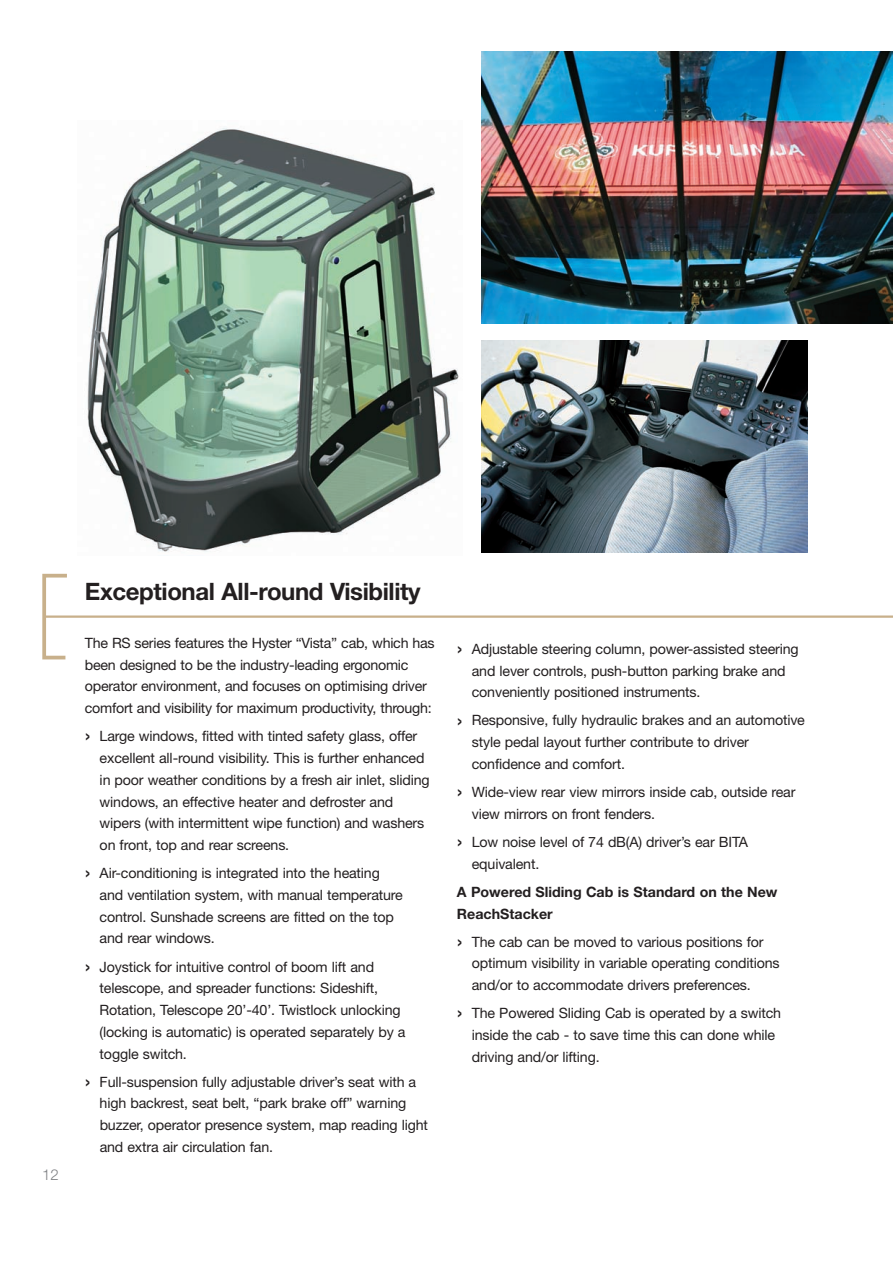
<style>
.page{position:relative;width:893px;height:1263px;background:#fff}
.page>*{position:absolute;margin:0;border:0;box-sizing:border-box;transform-origin:0 0}
.t1{font:700 24px "Helvetica Neue";letter-spacing:-.015em;color:#231f20}
.t2{font:300 15px "Helvetica Neue";color:#808285}
.t3{font:14.25px/21.8px "Helvetica Neue";letter-spacing:-.01em;color:#231f20}
.t4{font:700 14.25px/21.8px "Helvetica Neue";color:#231f20}
.s1{font-size:22.5px}
</style>
<div class="page">
<hr style="left:46px;top:616px;width:847px;height:2px;background:#c8b08b">
<svg style="left:42px;top:574px;width:29px;height:85px"></svg>
<img style="left:87px;top:128px;width:372px;height:424px">
<img style="left:482px;top:51px;width:411px;height:272px">
<img style="left:482px;top:340px;width:326px;height:213px">
<p class="t2" style="left:42px;top:1169px;width:18px">12</p>
<h1 class="t1" style="left:85px;top:583px;width:337px">Exceptional All-round Visibility</h1>
<p class="t3" style="left:85px;top:633px;width:351px">The RS series features the Hyster “Vista” cab, which has been designed to be the industry-leading ergonomic operator environment, and focuses on optimising driver comfort and visibility for maximum productivity, through:</p>
<p class="t3" style="left:100px;top:727px;width:331px;text-indent:-15px"><span class="s1">›</span> Large windows, fitted with tinted safety glass, offer excellent all-round visibility. This is further enhanced in poor weather conditions by a fresh air inlet, sliding windows, an effective heater and defroster and wipers (with intermittent wipe function) and washers on front, top and rear screens.</p>
<p class="t3" style="left:100px;top:864px;width:305px;text-indent:-15px"><span class="s1">›</span> Air-conditioning is integrated into the heating and ventilation system, with manual temperature control. Sunshade screens are fitted on the top and rear windows.</p>
<p class="t3" style="left:100px;top:957px;width:307px;text-indent:-15px"><span class="s1">›</span> Joystick for intuitive control of boom lift and telescope, and spreader functions: Sideshift, Rotation, Telescope 20’-40’. Twistlock unlocking (locking is automatic) is operated separately by a toggle switch.</p>
<p class="t3" style="left:100px;top:1072px;width:330px;text-indent:-15px"><span class="s1">›</span> Full-suspension fully adjustable driver’s seat with a high backrest, seat belt, “park brake off” warning buzzer, operator presence system, map reading light and extra air circulation fan.</p>
<p class="t3" style="left:472px;top:639px;width:328px;text-indent:-15px"><span class="s1">›</span> Adjustable steering column, power-assisted steering and lever controls, push-button parking brake and conveniently positioned instruments.</p>
<p class="t3" style="left:472px;top:711px;width:335px;text-indent:-15px"><span class="s1">›</span> Responsive, fully hydraulic brakes and an automotive style pedal layout further contribute to driver confidence and comfort.</p>
<p class="t3" style="left:472px;top:783px;width:325px;text-indent:-15px"><span class="s1">›</span> Wide-view rear view mirrors inside cab, outside rear view mirrors on front fenders.</p>
<p class="t3" style="left:472px;top:832px;width:278px;text-indent:-15px"><span class="s1">›</span> Low noise level of 74 dB(A) driver’s ear BITA equivalent.</p>
<p class="t4" style="left:457px;top:882px;width:322px">A Powered Sliding Cab is Standard on the New<br>ReachStacker</p>
<p class="t3" style="left:472px;top:932px;width:309px;text-indent:-15px"><span class="s1">›</span> The cab can be moved to various positions for optimum visibility in variable operating conditions and/or to accommodate drivers preferences.</p>
<p class="t3" style="left:472px;top:1004px;width:311px;text-indent:-15px"><span class="s1">›</span> The Powered Sliding Cab is operated by a switch inside the cab - to save time this can done while driving and/or lifting.</p>
</div>
